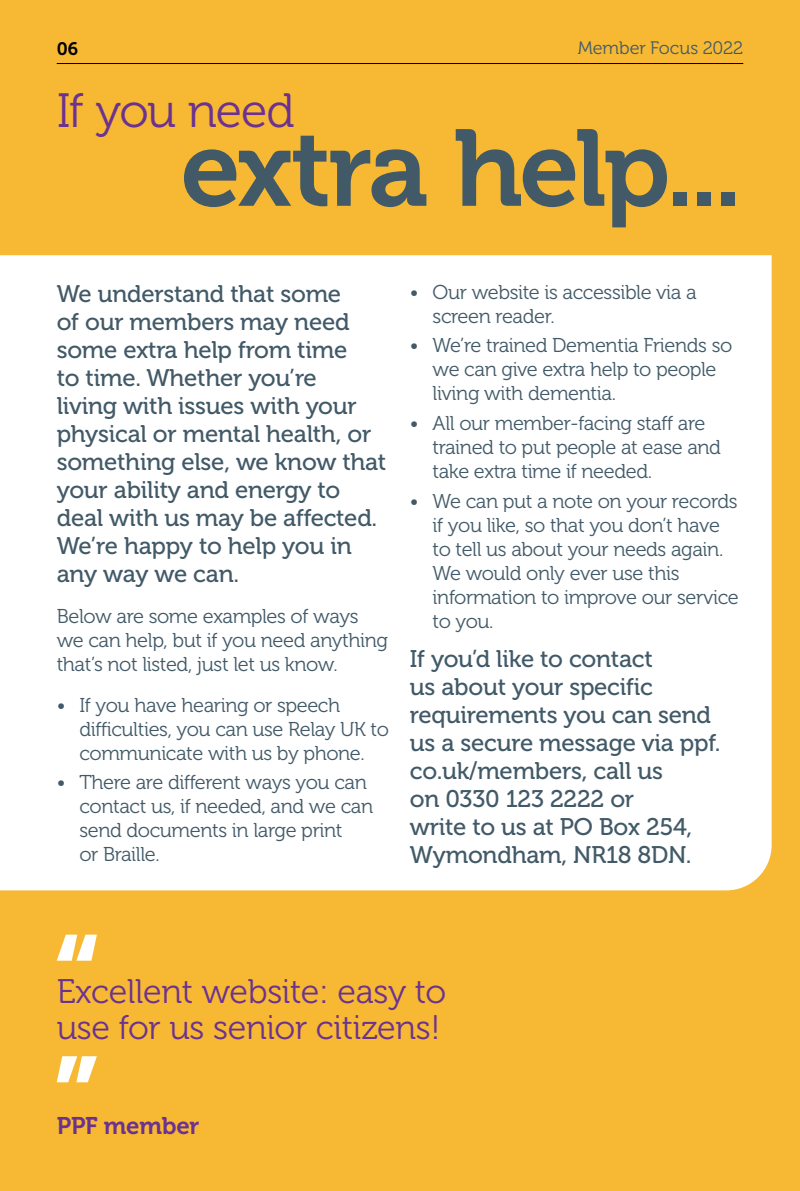
<style>
.page{position:relative;width:800px;height:1191px;background:#fff}
.page>*{position:absolute;margin:0;border:0;box-sizing:border-box;transform-origin:0 0}
.Page_Title__xxpt{font:108px "Museo 700";letter-spacing:-.035em;color:#425a68}
.Page_Title__xxpt-2{font:48px "Museo 300";letter-spacing:-.03em;color:#6b3290}
.Quote__17pt{font:34px/36px "Museo 300";letter-spacing:-.01em;color:#6b3290}
.Body_Copy_Large__12p{font:24px/28px "Museo 500";letter-spacing:-.01em;color:#425a68}
.Body_Copy_Large__12p-2{font:24px "Museo 700";letter-spacing:-.01em;color:#6b3290}
.Body_Copy_Bullets{font:20px/24px "Museo 300";letter-spacing:-.02em;color:#425a68}
.Body_Copy{font:20px/24px "Museo 300";letter-spacing:-.02em;color:#425a68}
.t1{font:18px "Museo 300";letter-spacing:-.01em;color:#425a68}
.t2{font:18px "Museo 700";color:#000}
</style>
<div class="page">
<div style="left:0;top:0;width:799px;height:1191px;background:#f7b933"></div>
<div style="left:0;top:255px;width:771px;height:635px;background:#fff"></div>
<svg style="left:57px;top:934px;width:40px;height:26px"></svg>
<svg style="left:57px;top:1056px;width:40px;height:26px"></svg>
<hr style="left:57px;top:63px;width:686px;height:1px;background:#000">
<p class="t2" style="left:57px;top:39px;width:23px">06</p>
<p class="t1" style="left:577px;top:39px;width:167px">Member Focus 2022</p>
<h1 class="Page_Title__xxpt-2" style="left:57px;top:84px;width:239px">If you need</h1>
<h1 class="Page_Title__xxpt" style="left:180px;top:108px;width:563px">extra help...</h1>
<p class="Body_Copy_Large__12p" style="left:57px;top:280px;width:331px">We understand that some<br>of our members may need some extra help from time<br>to time. Whether you’re<br>living with issues with your physical or mental health, or something else, we know that your ability and energy to deal with us may be affected.<br>We’re happy to help you in any way we can.</p>
<p class="Body_Copy" style="left:57px;top:604px;width:333px">Below are some examples of ways we can help, but if you need anything that’s not listed, just let us know.</p>
<p class="Body_Copy_Bullets" style="left:79px;top:693px;width:311px;text-indent:-23px">• If you have hearing or speech difficulties, you can use Relay UK to communicate with us by phone.</p>
<p class="Body_Copy_Bullets" style="left:79px;top:771px;width:295px;text-indent:-23px">• There are different ways you can contact us, if needed, and we can send documents in large print<br>or Braille.</p>
<p class="Body_Copy_Bullets" style="left:432px;top:280px;width:265px;text-indent:-23px">• Our website is accessible via a screen reader.</p>
<p class="Body_Copy_Bullets" style="left:432px;top:334px;width:301px;text-indent:-23px">• We’re trained Dementia Friends so we can give extra help to people living with dementia.</p>
<p class="Body_Copy_Bullets" style="left:432px;top:411px;width:290px;text-indent:-23px">• All our member-facing staff are trained to put people at ease and take extra time if needed.</p>
<p class="Body_Copy_Bullets" style="left:432px;top:489px;width:308px;text-indent:-23px">• We can put a note on your records if you like, so that you don’t have to tell us about your needs again.<br>We would only ever use this information to improve our service to you.</p>
<p class="Body_Copy_Large__12p" style="left:410px;top:645px;width:312px">If you’d like to contact<br>us about your specific requirements you can send us a secure message via ppf. co.uk/members, call us<br>on 0330 123 2222 or<br>write to us at PO Box 254,<br>Wymondham, NR18 8DN.</p>
<p class="Quote__17pt" style="left:57px;top:974px;width:391px">Excellent website: easy to use for us senior citizens!</p>
<p class="Body_Copy_Large__12p-2" style="left:57px;top:1112px;width:144px">PPF member</p>
</div>
